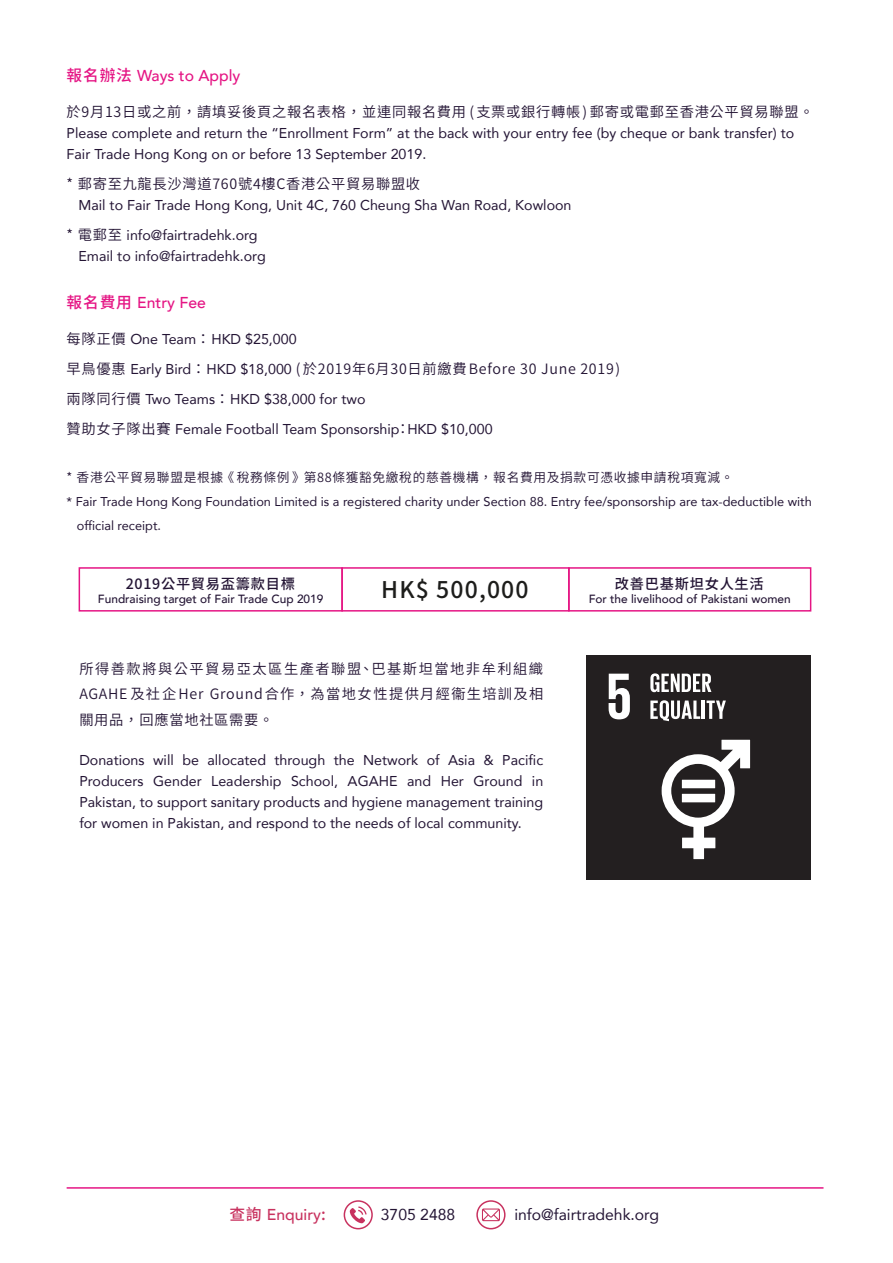
<style>
.page{position:relative;width:893px;height:1263px;background:#fff}
.page>*{position:absolute;margin:0;border:0;box-sizing:border-box;transform-origin:0 0}
.t1{font:500 22.95px "Noto Sans CJ Ktc";letter-spacing:.05em;color:#1d1d1b}
.t2{font:15.75px "Avenir";color:#231434}
.t3{font:500 15.75px "Avenir";color:#e51584}
.t4{font:500 15.75px "Avenir";color:#c8325f}
.t5{font:14.25px/21px "Avenir";color:#231434}
.t6{font:600 14.25px/25.5px "Noto Sans CJ Ktc";letter-spacing:.05em;color:#231434;text-align:justify}
.t7{font:500 14.25px "Noto Sans CJ Ktc";letter-spacing:.05em;color:#231434}
.t8{font:12.75px/24px "Avenir";color:#231434}
.t9{font:600 12.75px "Noto Sans CJ Ktc";letter-spacing:.05em;color:#231434}
.t10{font:500 11.85px "Avenir";color:#231434}
.s1{font-family:"Noto Sans CJ Ktc"}
.s2{font-family:"Noto Sans CJ Ktc";font-weight:600}
.s3{font-family:"Avenir";font-weight:400}
</style>
<div class="page">
<div style="left:344px;top:1200px;width:29px;height:29px;border:2px solid #c8325f;border-radius:50%"></div>
<svg style="left:350px;top:1206px;width:17px;height:17px"></svg>
<div style="left:476px;top:1200px;width:30px;height:29px;border:2px solid #c8325f;border-radius:50%"></div>
<svg style="left:482px;top:1208px;width:18px;height:13px"></svg>
<hr style="left:67px;top:1187px;width:756px;height:2px;background:#e51584">
<div style="left:79px;top:567px;width:264px;height:45px;border:2px solid #e51584"></div>
<div style="left:341px;top:567px;width:229px;height:45px;border:2px solid #e51584"></div>
<div style="left:568px;top:567px;width:243px;height:45px;border:2px solid #e51584"></div>
<div style="left:586px;top:655px;width:225px;height:224px;background:#231f20"></div>
<svg style="left:650px;top:673px;width:61px;height:19px"></svg>
<svg style="left:650px;top:700px;width:50px;height:21px"></svg>
<hr style="left:702px;top:700px;width:3px;height:19px;background:#fff">
<svg style="left:707px;top:700px;width:19px;height:19px"></svg>
<svg style="left:609px;top:674px;width:21px;height:45px"></svg>
<svg style="left:662px;top:740px;width:88px;height:119px"></svg>
<div style="left:682px;top:780px;width:33px;height:8px;background:#fff"></div>
<div style="left:682px;top:794px;width:33px;height:8px;background:#fff"></div>
<p class="t3" style="left:67px;top:62px;width:175px"><span class="s1">報名辦法</span> Ways to Apply</p>
<p class="t6" style="left:67px;top:99px;width:748px">於9月13日或之前，請填妥後頁之報名表格，並連同報名費用 (支票或銀行轉帳) 郵寄或電郵至香港公平貿易聯盟。</p>
<p class="t5" style="left:67px;top:122px;width:729px">Please complete and return the “Enrollment Form” at the back with your entry fee (by cheque or bank transfer) to<br>Fair Trade Hong Kong on or before 13 September 2019.</p>
<p class="t6" style="left:67px;top:171px;width:355px">* 郵寄至九龍長沙灣道760號4樓C香港公平貿易聯盟收</p>
<p class="t5" style="left:67px;top:190px;width:506px;line-height:30px;text-indent:12px">Mail to Fair Trade Hong Kong, Unit 4C, 760 Cheung Sha Wan Road, Kowloon <span class="s2">* 電郵至</span> info@fairtradehk.org</p>
<p class="t5" style="left:79px;top:245px;width:189px">Email to info@fairtradehk.org</p>
<p class="t3" style="left:67px;top:289px;width:141px"><span class="s1">報名費用</span> Entry Fee</p>
<p class="t5" style="left:67px;top:328px;width:232px"><span class="s2">每隊正價</span> One Team<span class="s2">：</span>HKD $25,000</p>
<p class="t6" style="left:67px;top:356px;width:555px">早鳥優惠 <span class="s3">Early Bird</span>：<span class="s3">HKD $18,000</span> ( 於2019年6月30日前繳費Before 30 June 2019)</p>
<p class="t5" style="left:67px;top:384px;width:427px;line-height:30px"><span class="s2">兩隊同行價</span> Two Teams<span class="s2">：</span>HKD $38,000 for two<br><span class="s2">贊助女子隊出賽</span> Female Football Team Sponsorship<span class="s2">：</span>HKD $10,000</p>
<p class="t9" style="left:67px;top:470px;width:668px">* 香港公平貿易聯盟是根據《稅務條例》第88條獲豁免繳稅的慈善機構，報名費用及捐款可憑收據申請稅項寬減。</p>
<p class="t8" style="left:77px;top:489px;width:736px;text-indent:-10px">* Fair Trade Hong Kong Foundation Limited is a registered charity under Section 88. Entry fee/sponsorship are tax-deductible with official receipt.</p>
<p class="t7" style="left:126px;top:576px;width:171px">2019公平貿易盃籌款目標</p>
<p class="t10" style="left:98px;top:589px;width:227px">Fundraising target of Fair Trade Cup 2019</p>
<h1 class="t1" style="left:381px;top:576px;width:149px">HK$ 500,000</h1>
<p class="t7" style="left:615px;top:575px;width:150px">改善巴基斯坦女人生活</p>
<p class="t10" style="left:589px;top:589px;width:204px">For the livelihood of Pakistani women</p>
<p class="t6" style="left:79px;top:656px;width:465px">所得善款將與公平貿易亞太區生產者聯盟、巴基斯坦當地非牟利組織AGAHE 及社企Her Ground合作，為當地女性提供月經衞生培訓及相關用品，回應當地社區需要。</p>
<p class="t5" style="left:79px;top:750px;width:465px;text-align:justify">Donations will be allocated through the Network of Asia &amp; Pacific Producers Gender Leadership School, AGAHE and Her Ground in Pakistan, to support sanitary products and hygiene management training for women in Pakistan, and respond to the needs of local community.</p>
<p class="t4" style="left:229px;top:1201px;width:98px"><span class="s1">查詢</span> Enquiry<span class="s1">:</span></p>
<p class="t2" style="left:381px;top:1202px;width:76px">3705 2488</p>
<p class="t2" style="left:514px;top:1202px;width:146px">info@fairtradehk.org</p>
</div>
